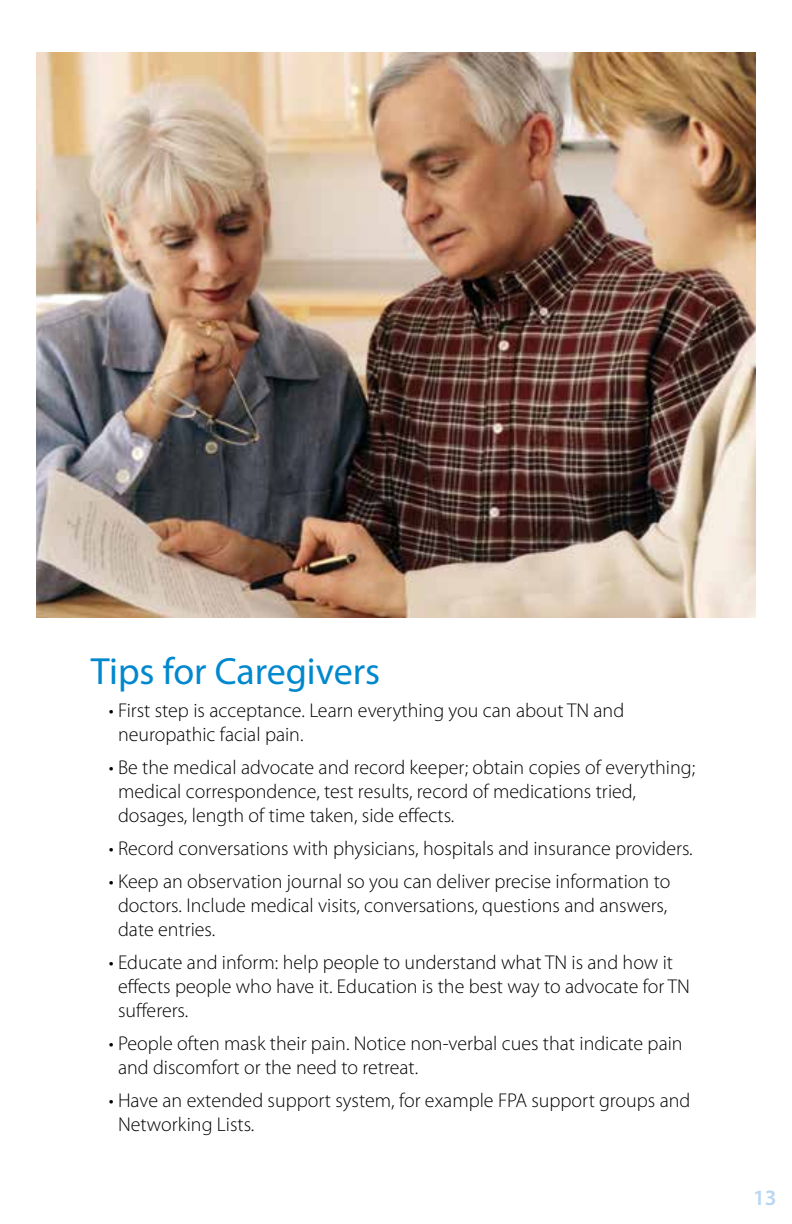
<style>
.page{position:relative;width:792px;height:1224px;background:#fff}
.page>*{position:absolute;margin:0;border:0;box-sizing:border-box;transform-origin:0 0}
.t1{font:38px "Myriad Pro";color:#0088ce}
.t2{font:600 22px "Myriad Pro";color:#bad6f0}
.t3{font:300 20px/24px "Myriad Pro";color:#000}
</style>
<div class="page">
<img style="left:36px;top:52px;width:720px;height:566px">
<h1 class="t1" style="left:91px;top:648px;width:291px">Tips for Caregivers</h1>
<p class="t3" style="left:118px;top:698px;width:508px;text-indent:-9px">• First step is acceptance. Learn everything you can about TN and neuropathic facial pain.</p>
<p class="t3" style="left:118px;top:755px;width:579px;text-indent:-9px">• Be the medical advocate and record keeper; obtain copies of everything; medical correspondence, test results, record of medications tried, dosages, length of time taken, side effects.</p>
<p class="t3" style="left:109px;top:836px;width:586px">• Record conversations with physicians, hospitals and insurance providers.</p>
<p class="t3" style="left:118px;top:869px;width:554px;text-indent:-9px">• Keep an observation journal so you can deliver precise information to doctors. Include medical visits, conversations, questions and answers, date entries.</p>
<p class="t3" style="left:118px;top:950px;width:573px;text-indent:-9px">• Educate and inform: help people to understand what TN is and how it effects people who have it. Education is the best way to advocate for TN sufferers.</p>
<p class="t3" style="left:118px;top:1031px;width:566px;text-indent:-9px">• People often mask their pain. Notice non-verbal cues that indicate pain and discomfort or the need to retreat.</p>
<p class="t3" style="left:118px;top:1088px;width:574px;text-indent:-9px">• Have an extended support system, for example FPA support groups and<br>Networking Lists.</p>
<p class="t2" style="left:753px;top:1184px;width:25px">13</p>
</div>
